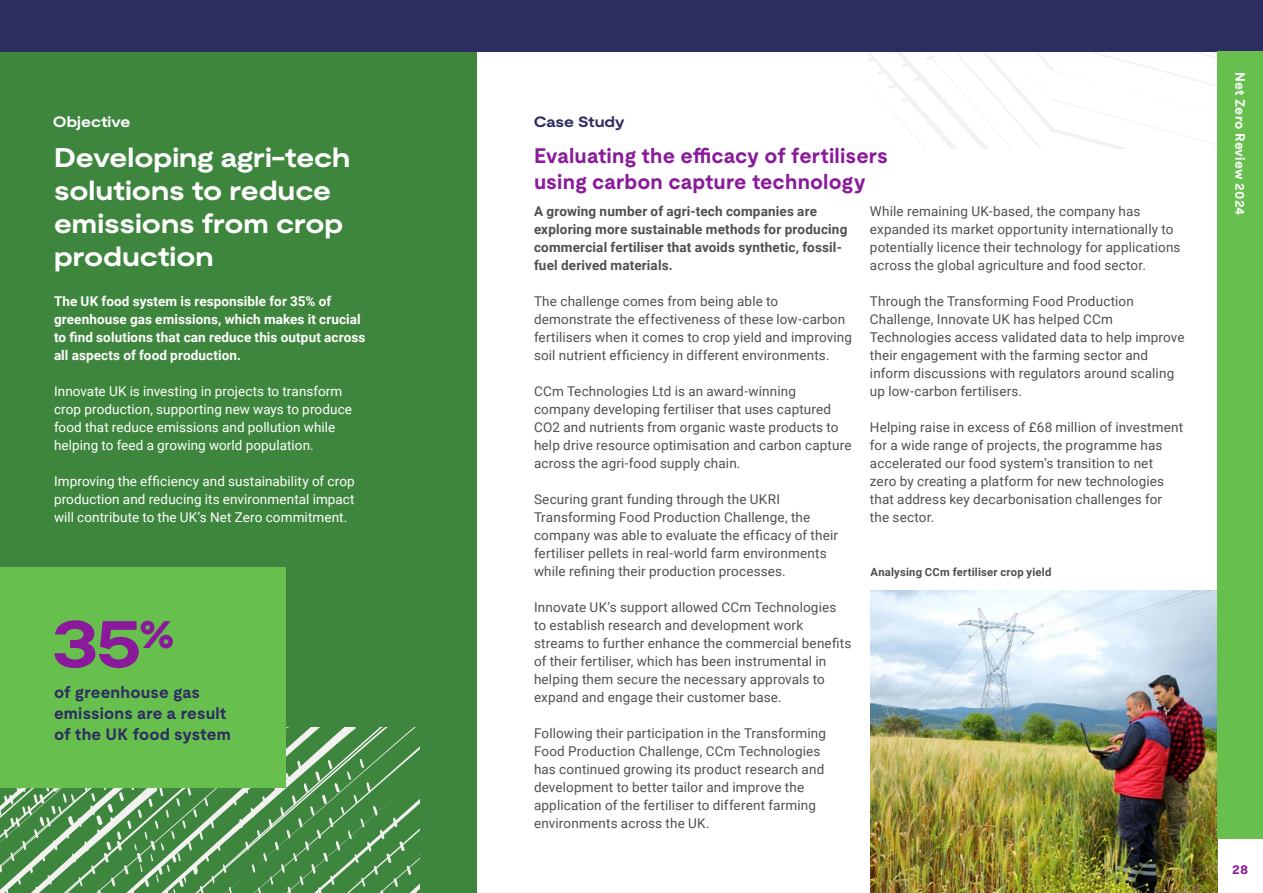
<style>
.page{position:relative;width:1263px;height:893px;background:#fff}
.page>*{position:absolute;margin:0;border:0;box-sizing:border-box;transform-origin:0 0}
.t1{font:700 expanded 72px "Moderat";color:#8a1a9b}
.t2{font:700 expanded 27px/33px "Moderat";color:#fff}
.t3{font:700 21px/25.5px "Moderat";letter-spacing:.005em;color:#8a1a9b}
.t4{font:700 16.5px/21px "Moderat";letter-spacing:.01em;color:#2e2d62}
.t5{font:700 expanded 15px "Moderat";color:#fff}
.t6{font:700 expanded 15px "Moderat";letter-spacing:-.005em;color:#2e2d62}
.t7{font:13.5px/18px "Roboto";letter-spacing:.01em;color:#505050}
.t8{font:13.5px/18px "Roboto";letter-spacing:.005em;color:#fff}
.t9{font:700 13.5px/18px "Roboto";letter-spacing:.01em;color:#fff}
.t10{font:700 13.5px/18px "Roboto";letter-spacing:.015em;color:#505050}
.t11{font:700 13.5px "Moderat";letter-spacing:.01em;color:#fff}
.t12{font:700 13.5px "Moderat";color:#8a1a9b}
.t13{font:700 11.25px "Roboto";letter-spacing:.02em;color:#505050}
</style>
<div class="page">
<div style="left:0;top:52px;width:477px;height:841px;background:#3e863e"></div>
<svg style="left:0;top:728px;width:420px;height:165px"></svg>
<svg style="left:868px;top:52px;width:350px;height:97px"></svg>
<img style="left:870px;top:590px;width:348px;height:303px">
<div style="left:0;top:567px;width:285px;height:221px;background:#67c04d"></div>
<div style="left:0;top:0;width:1263px;height:52px;background:#2e2d62"></div>
<div style="left:1218px;top:52px;width:45px;height:787px;background:#67c04d"></div>
<p class="t5" style="left:53px;top:110px;width:79px">Objective</p>
<p class="t6" style="left:534px;top:110px;width:92px">Case Study</p>
<h2 class="t2" style="left:54px;top:140px;width:298px">Developing agri-tech solutions to reduce emissions from crop production</h2>
<p class="t9" style="left:54px;top:292px;width:313px">The UK food system is responsible for 35% of greenhouse gas emissions, which makes it crucial to find solutions that can reduce this output across all aspects of food production.</p>
<p class="t8" style="left:54px;top:382px;width:300px">Innovate UK is investing in projects to transform crop production, supporting new ways to produce food that reduce emissions and pollution while helping to feed a growing world population.</p>
<p class="t8" style="left:54px;top:472px;width:302px;text-align:justify">Improving the efficiency and sustainability of crop production and reducing its environmental impact will contribute to the UK’s Net Zero commitment.</p>
<h1 class="t1" style="left:51px;top:587px;width:124px">35<sup>%</sup></h1>
<p class="t4" style="left:54px;top:681px;width:178px">of greenhouse gas emissions are a result of the UK food system</p>
<h3 class="t3" style="left:534px;top:142px;width:355px">Evaluating the efficacy of fertilisers using carbon capture technology</h3>
<p class="t10" style="left:534px;top:202px;width:315px">A growing number of agri-tech companies are exploring more sustainable methods for producing commercial fertiliser that avoids synthetic, fossil&shy;fuel derived materials.</p>
<p class="t7" style="left:534px;top:292px;width:319px">The challenge comes from being able to demonstrate the effectiveness of these low-carbon fertilisers when it comes to crop yield and improving soil nutrient efficiency in different environments.</p>
<p class="t7" style="left:534px;top:382px;width:319px">CCm Technologies Ltd is an award-winning company developing fertiliser that uses captured CO2 and nutrients from organic waste products to help drive resource optimisation and carbon capture across the agri-food supply chain.</p>
<p class="t7" style="left:534px;top:490px;width:305px">Securing grant funding through the UKRI Transforming Food Production Challenge, the company was able to evaluate the efficacy of their fertiliser pellets in real-world farm environments while refining their production processes.</p>
<p class="t7" style="left:534px;top:598px;width:319px">Innovate UK’s support allowed CCm Technologies to establish research and development work streams to further enhance the commercial benefits of their fertiliser, which has been instrumental in helping them secure the necessary approvals to expand and engage their customer base.</p>
<p class="t7" style="left:534px;top:724px;width:294px">Following their participation in the Transforming Food Production Challenge, CCm Technologies has continued growing its product research and development to better tailor and improve the application of the fertiliser to different farming environments across the UK.</p>
<p class="t7" style="left:870px;top:202px;width:312px">While remaining UK-based, the company has expanded its market opportunity internationally to potentially licence their technology for applications across the global agriculture and food sector.</p>
<p class="t7" style="left:870px;top:292px;width:316px">Through the Transforming Food Production Challenge, Innovate UK has helped CCm Technologies access validated data to help improve their engagement with the farming sector and inform discussions with regulators around scaling up low-carbon fertilisers.</p>
<p class="t7" style="left:870px;top:418px;width:315px">Helping raise in excess of £68 million of investment for a wide range of projects, the programme has accelerated our food system’s transition to net<br>zero by creating a platform for new technologies that address key decarbonisation challenges for the sector.</p>
<p class="t13" style="left:870px;top:564px;width:183px">Analysing CCm fertiliser crop yield</p>
<p class="t11" style="left:1250px;top:72px;width:145px;rotate:90deg">Net Zero Review 2024</p>
<p class="t12" style="left:1232px;top:859px;width:18px">28</p>
</div>
